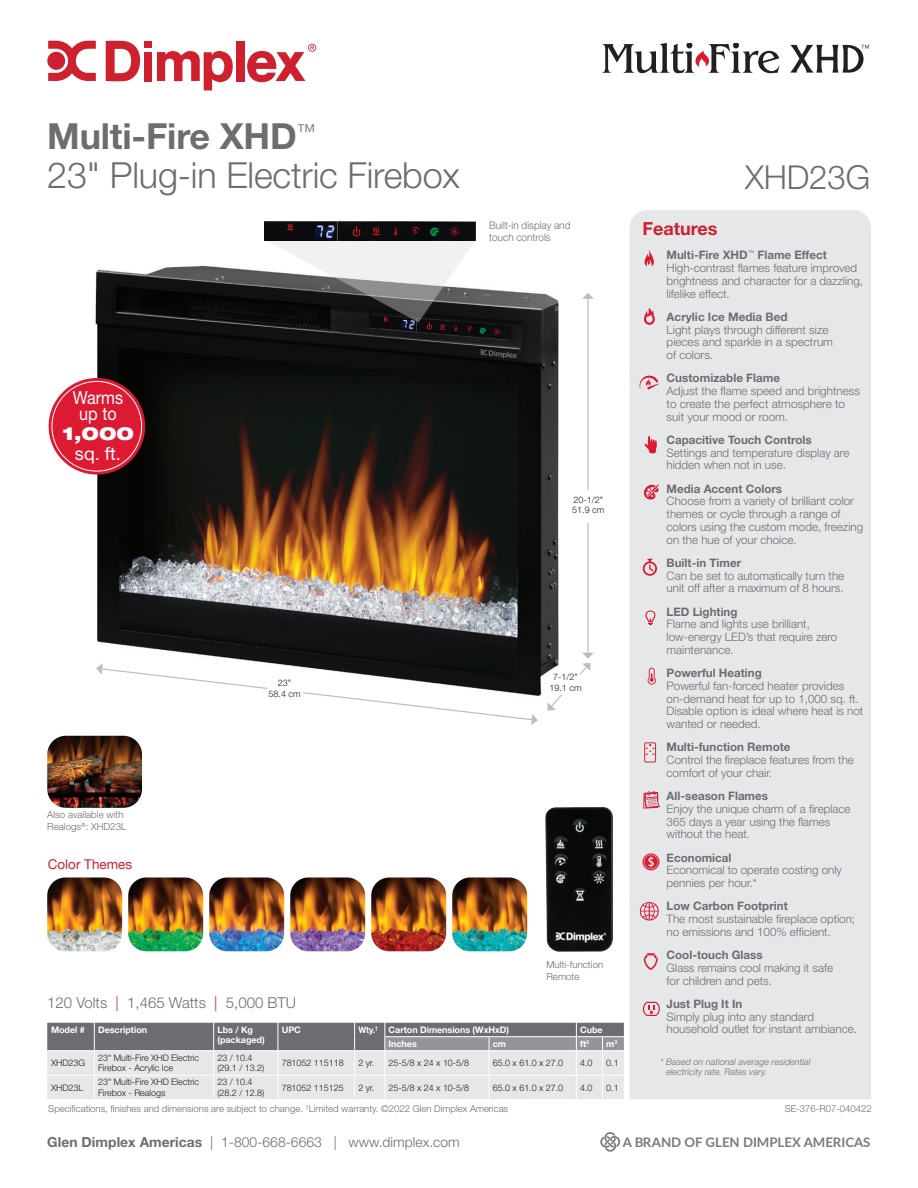
<style>
.page{position:relative;width:918px;height:1188px;background:#fff}
.page>*{position:absolute;margin:0;border:0;box-sizing:border-box;transform-origin:0 0}
.t1{font:300 36px/39px "Helvetica Neue LT Std";letter-spacing:-.005em;color:#6c6d70}
.t2{font:300 33px "Helvetica Neue LT Std";letter-spacing:-.005em;color:#6c6d70}
.t3{font:18.15px "Helvetica Neue LT Std";color:#fff}
.t4{font:900 expanded 18.15px "Helvetica Neue LT Std";color:#fff}
.t5{font:18px/16.2px "Helvetica Neue LT Std";color:#fff;text-align:center;scale:.9 1}
.t6{font:700 18px "Helvetica Neue LT Std";color:#ce202f}
.t7{font:300 15px "Helvetica Neue LT Std";color:#6c6d70}
.t8{font:300 13.8px "Helvetica Neue LT Std";letter-spacing:.005em;color:#6c6d70}
.t9{font:13.5px "Helvetica Neue LT Std";color:#cf202f}
.t10{font:700 13.2px "Lato";color:#231f20}
.t11{font:300 11.7px/12.8px "Helvetica Neue LT Std";color:#6c6d70}
.t12{font:700 11.7px "Helvetica Neue LT Std";color:#6c6d70}
.t13{font:300 10.5px/12px "Helvetica Neue LT Std";color:#6c6d70;scale:.95 1}
.t14{font:300 9.75px/12px "Helvetica Neue LT Std";color:#6c6d70}
.t15{font:300 9.6px "Helvetica Neue LT Std";color:#6c6d70}
.t16{font:300 9px/10.5px "Helvetica Neue LT Std";letter-spacing:-.005em;color:#231f20}
.t17{font:italic 300 9px/10.5px "Helvetica Neue LT Std";color:#6c6d70}
.t18{font:700 9px/10.5px "Helvetica Neue LT Std";letter-spacing:-.005em;color:#fff}
.t19{font:700 9px "Helvetica Neue LT Std";letter-spacing:-.005em;color:#fff;scale:.92 1}
.s1{font-weight:700}
.s2{color:#cf202f}
</style>
<div class="page">
<img style="left:59px;top:265px;width:535px;height:431px">
<svg style="left:265px;top:241px;width:210px;height:81px"></svg>
<img style="left:264px;top:222px;width:212px;height:19px">
<svg style="left:47px;top:1023px;width:577px;height:76px;background:#bfc0c2"></svg>
<hr style="left:587px;top:298px;width:2px;height:355px;background:#bcbdc0">
<svg style="left:582px;top:293px;width:12px;height:6px"></svg>
<div style="left:570px;top:491px;width:34px;height:32px;background:#fff"></div>
<svg style="left:547px;top:653px;width:47px;height:58px"></svg>
<svg style="left:96px;top:663px;width:442px;height:62px"></svg>
<div style="left:267px;top:680px;width:35px;height:21px;background:#fff"></div>
<div style="left:49px;top:378px;width:96px;height:97px;background:#dc1a32;border-radius:50%"></div>
<svg style="left:106px;top:41px;width:34px;height:41px"></svg>
<div style="left:144px;top:41px;width:8px;height:6px;background:#ce202f"></div>
<div style="left:144px;top:52px;width:8px;height:29px;background:#ce202f"></div>
<svg style="left:157px;top:51px;width:76px;height:39px"></svg>
<div style="left:236px;top:41px;width:8px;height:40px;background:#ce202f"></div>
<svg style="left:247px;top:44px;width:69px;height:38px"></svg>
<svg style="left:47px;top:41px;width:49px;height:40px"></svg>
<svg style="left:602px;top:43px;width:178px;height:31px"></svg>
<svg style="left:790px;top:45px;width:79px;height:28px"></svg>
<svg style="left:600px;top:1132px;width:20px;height:20px"></svg>
<img style="left:545px;top:807px;width:68px;height:145px">
<img style="left:47px;top:878px;width:75px;height:73px">
<img style="left:128px;top:878px;width:75px;height:73px">
<img style="left:209px;top:878px;width:75px;height:73px">
<img style="left:290px;top:878px;width:75px;height:73px">
<img style="left:371px;top:878px;width:75px;height:73px">
<img style="left:452px;top:878px;width:75px;height:73px">
<img style="left:47px;top:736px;width:95px;height:72px">
<div style="left:630px;top:210px;width:241px;height:889px;background:#e6e7e9"></div>
<svg style="left:645px;top:250px;width:9px;height:17px"></svg>
<svg style="left:648px;top:668px;width:8px;height:17px"></svg>
<svg style="left:643px;top:791px;width:17px;height:18px"></svg>
<svg style="left:643px;top:853px;width:17px;height:17px"></svg>
<svg style="left:645px;top:610px;width:10px;height:15px"></svg>
<svg style="left:643px;top:559px;width:14px;height:17px"></svg>
<svg style="left:644px;top:742px;width:12px;height:21px"></svg>
<svg style="left:644px;top:484px;width:15px;height:16px"></svg>
<svg style="left:643px;top:1002px;width:17px;height:14px"></svg>
<svg style="left:640px;top:902px;width:19px;height:19px"></svg>
<svg style="left:644px;top:953px;width:14px;height:17px"></svg>
<svg style="left:644px;top:436px;width:13px;height:18px"></svg>
<svg style="left:637px;top:375px;width:22px;height:14px"></svg>
<svg style="left:644px;top:308px;width:11px;height:17px"></svg>
<h1 class="t1" style="left:47px;top:116px;width:414px"><span class="s1">Multi-Fire XHD</span><sup>™<br></sup>23" Plug-in Electric Firebox</h1>
<p class="t13" style="left:489px;top:219px;width:87px">Built-in display and touch controls</p>
<h3 class="t5" style="left:73px;top:389px;width:58px">Warms up to</h3>
<h3 class="t4" style="left:62px;top:422px;width:73px">1,000</h3>
<h3 class="t3" style="left:75px;top:443px;width:48px">sq. ft.</h3>
<p class="t16" style="left:572px;top:494px;width:34px">20-1/2"<br>51.9 cm</p>
<p class="t14" style="left:47px;top:808px;width:81px">Also available with<br>Realogs<sup>®</sup>: XHD23L</p>
<p class="t9" style="left:48px;top:856px;width:86px">Color Themes</p>
<p class="t16" style="left:269px;top:678px;width:34px;text-align:center">23"<br>58.4 cm</p>
<p class="t16" style="left:549px;top:672px;width:34px;text-align:center">7-1/2"<br>19.1 cm</p>
<p class="t14" style="left:546px;top:958px;width:58px">Multi-function<br>Remote</p>
<p class="t7" style="left:47px;top:993px;width:250px">120 Volts <span class="s2">|</span> 1,465 Watts <span class="s2">|</span> 5,000 BTU</p>
<p class="t18" style="left:51px;top:1024px;width:35px">Model #</p>
<p class="t18" style="left:98px;top:1024px;width:51px">Description</p>
<p class="t18" style="left:217px;top:1024px;width:49px">Lbs / Kg (packaged)</p>
<p class="t18" style="left:282px;top:1024px;width:21px">UPC</p>
<p class="t19" style="left:358px;top:1024px;width:165px">Wty.<sup>†</sup> Carton Dimensions (WxHxD)</p>
<p class="t18" style="left:580px;top:1024px;width:24px">Cube</p>
<p class="t18" style="left:389px;top:1038px;width:30px">Inches</p>
<p class="t18" style="left:493px;top:1038px;width:15px">cm</p>
<p class="t18" style="left:580px;top:1038px;width:10px">ft<sup>3</sup></p>
<p class="t18" style="left:606px;top:1038px;width:13px">m<sup>3</sup></p>
<p class="t16" style="left:51px;top:1058px;width:36px">XHD23G</p>
<p class="t16" style="left:98px;top:1052px;width:103px">23" Multi-Fire XHD Electric<br>Firebox - Acrylic Ice</p>
<p class="t16" style="left:217px;top:1052px;width:48px">23 / 10.4 (29.1 / 13.2)</p>
<p class="t16" style="left:282px;top:1058px;width:64px">781052 115118</p>
<p class="t16" style="left:358px;top:1058px;width:18px">2 yr.</p>
<p class="t16" style="left:389px;top:1058px;width:82px">25-5/8 x 24 x 10-5/8</p>
<p class="t16" style="left:493px;top:1058px;width:72px">65.0 x 61.0 x 27.0</p>
<p class="t16" style="left:580px;top:1058px;width:14px">4.0</p>
<p class="t16" style="left:606px;top:1058px;width:14px">0.1</p>
<p class="t16" style="left:51px;top:1082px;width:34px">XHD23L</p>
<p class="t16" style="left:98px;top:1077px;width:103px">23" Multi-Fire XHD Electric<br>Firebox - Realogs</p>
<p class="t16" style="left:217px;top:1077px;width:48px">23 / 10.4 (28.2 / 12.8)</p>
<p class="t16" style="left:282px;top:1082px;width:64px">781052 115125</p>
<p class="t16" style="left:358px;top:1082px;width:18px">2 yr.</p>
<p class="t16" style="left:389px;top:1082px;width:82px">25-5/8 x 24 x 10-5/8</p>
<p class="t16" style="left:493px;top:1082px;width:72px">65.0 x 61.0 x 27.0</p>
<p class="t16" style="left:580px;top:1082px;width:14px">4.0</p>
<p class="t16" style="left:606px;top:1082px;width:14px">0.1</p>
<h2 class="t2" style="left:745px;top:157px;width:127px">XHD23G</h2>
<h3 class="t6" style="left:643px;top:217px;width:77px">Features</h3>
<p class="t11" style="left:667px;top:249px;width:198px"><span class="s1">Multi-Fire XHD</span><sup>™</sup> <span class="s1">Flame Effect<br></span>High-contrast flames feature improved brightness and character for a dazzling, lifelike effect.</p>
<p class="t12" style="left:667px;top:309px;width:123px">Acrylic Ice Media Bed</p>
<p class="t11" style="left:667px;top:323px;width:168px">Light plays through different size pieces and sparkle in a spectrum of colors.</p>
<p class="t12" style="left:667px;top:371px;width:115px">Customizable Flame</p>
<p class="t11" style="left:667px;top:384px;width:195px">Adjust the flame speed and brightness to create the perfect atmosphere to suit your mood or room.</p>
<p class="t12" style="left:667px;top:432px;width:147px">Capacitive Touch Controls</p>
<p class="t11" style="left:667px;top:446px;width:184px">Settings and temperature display are hidden when not in use.</p>
<p class="t12" style="left:667px;top:481px;width:117px">Media Accent Colors</p>
<p class="t11" style="left:667px;top:495px;width:198px">Choose from a variety of brilliant color themes or cycle through a range of colors using the custom mode, freezing on the hue of your choice.</p>
<p class="t12" style="left:667px;top:555px;width:76px">Built-in Timer</p>
<p class="t11" style="left:667px;top:569px;width:179px">Can be set to automatically turn the unit off after a maximum of 8 hours.</p>
<p class="t12" style="left:667px;top:604px;width:72px">LED Lighting</p>
<p class="t11" style="left:667px;top:618px;width:172px">Flame and lights use brilliant, low-energy LED’s that require zero maintenance.</p>
<p class="t12" style="left:667px;top:666px;width:97px">Powerful Heating</p>
<p class="t11" style="left:667px;top:679px;width:198px">Powerful fan-forced heater provides on-demand heat for up to 1,000 sq. ft.<br>Disable option is ideal where heat is not wanted or needed.</p>
<p class="t12" style="left:667px;top:740px;width:125px">Multi-function Remote</p>
<p class="t11" style="left:667px;top:753px;width:189px">Control the fireplace features from the comfort of your chair.</p>
<p class="t12" style="left:667px;top:789px;width:103px">All-season Flames</p>
<p class="t11" style="left:667px;top:802px;width:185px">Enjoy the unique charm of a fireplace<br>365 days a year using the flames without the heat.</p>
<p class="t12" style="left:667px;top:850px;width:66px">Economical</p>
<p class="t11" style="left:667px;top:864px;width:177px">Economical to operate costing only pennies per hour.*</p>
<p class="t12" style="left:667px;top:899px;width:123px">Low Carbon Footprint</p>
<p class="t11" style="left:667px;top:912px;width:190px">The most sustainable fireplace option; no emissions and 100% efficient.</p>
<p class="t12" style="left:667px;top:948px;width:98px">Cool-touch Glass</p>
<p class="t11" style="left:667px;top:961px;width:168px">Glass remains cool making it safe for children and pets.</p>
<p class="t12" style="left:667px;top:996px;width:77px">Just Plug It In</p>
<p class="t11" style="left:667px;top:1010px;width:192px">Simply plug into any standard household outlet for instant ambiance.</p>
<p class="t17" style="left:666px;top:1056px;width:146px;text-indent:-6px">* Based on national average residential electricity rate. Rates vary.</p>
<p class="t15" style="left:48px;top:1102px;width:461px">Specifications, finishes and dimensions are subject to change. <sup>†</sup>Limited warranty. ©2022 Glen Dimplex Americas</p>
<p class="t15" style="left:785px;top:1102px;width:89px">SE-376-R07-040422</p>
<p class="t8" style="left:47px;top:1134px;width:414px"><span class="s1">Glen Dimplex Americas</span> | 1-800-668-6663 | www.dimplex.com</p>
<p class="t10" style="left:623px;top:1132px;width:249px">A BRAND OF GLEN DIMPLEX AMERICAS</p>
</div>
